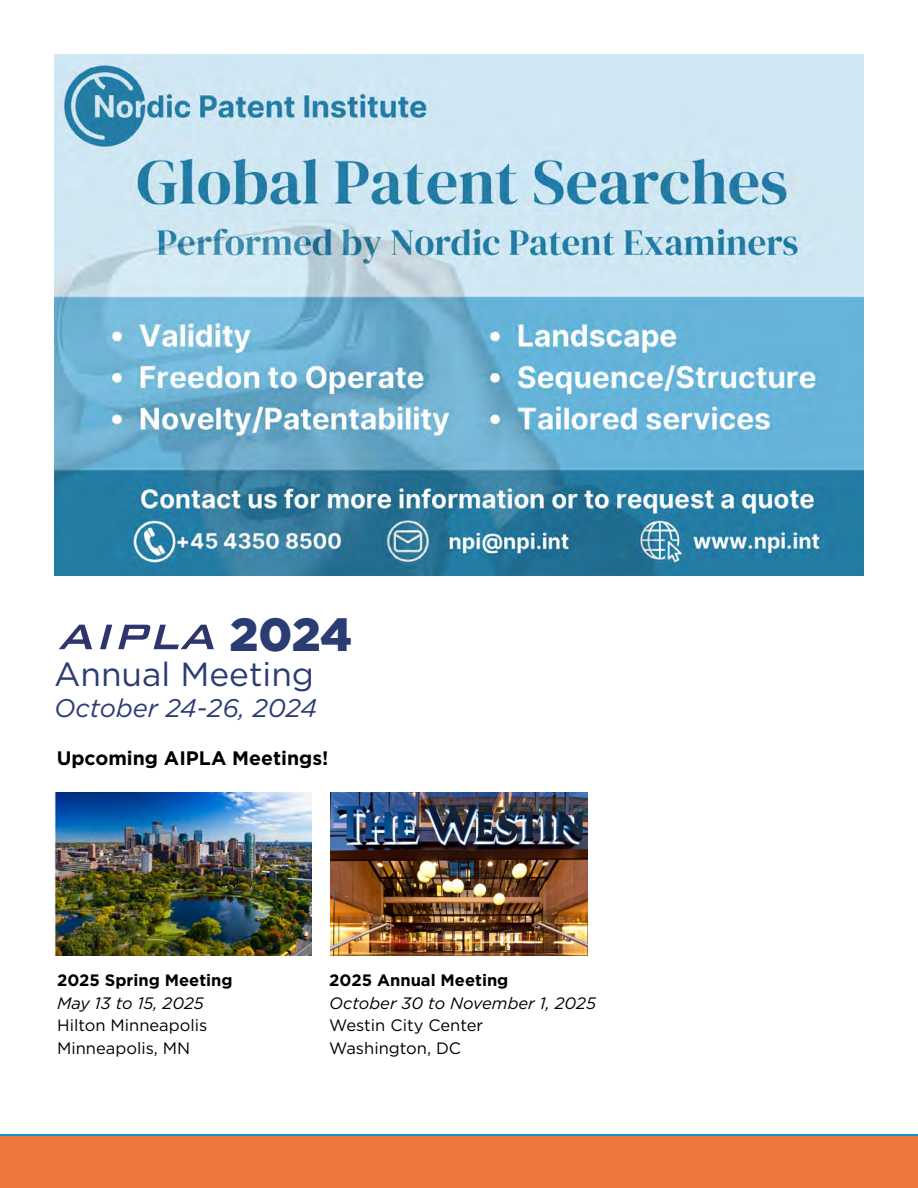
<style>
.page{position:relative;width:918px;height:1188px;background:#fff}
.page>*{position:absolute;margin:0;border:0;box-sizing:border-box;transform-origin:0 0}
.t1{font:900 46.5px "Gotham";color:#2b3c73}
.t2{font:33.45px "Gotham";color:#2b3c73}
.t3{font:italic 25.5px "Gotham";color:#2b3c73}
.t4{font:700 19.5px "Gotham";color:#000}
.t5{font:16.5px/22.5px "Gotham";color:#000}
.t6{font:italic 16.5px "Gotham";color:#000}
.t7{font:700 16.5px "Gotham";color:#000}
</style>
<div class="page">
<div style="left:0;top:1134px;width:918px;height:54px;background:#158fcf"></div>
<div style="left:0;top:1136px;width:918px;height:52px;background:#eb773d"></div>
<svg style="left:59px;top:625px;width:33px;height:24px"></svg>
<svg style="left:100px;top:625px;width:12px;height:24px"></svg>
<svg style="left:118px;top:625px;width:96px;height:24px"></svg>
<img style="left:330px;top:792px;width:258px;height:163px">
<img style="left:54px;top:792px;width:258px;height:163px">
<img style="left:54px;top:54px;width:810px;height:522px">
<h1 class="t1" style="left:230px;top:603px;width:124px">2024</h1>
<h2 class="t2" style="left:54px;top:652px;width:262px">Annual Meeting</h2>
<h3 class="t3" style="left:54px;top:692px;width:264px">October 24-26, 2024</h3>
<p class="t4" style="left:57px;top:745px;width:273px">Upcoming AIPLA Meetings!</p>
<p class="t7" style="left:57px;top:969px;width:177px">2025 Spring Meeting</p>
<p class="t6" style="left:57px;top:992px;width:148px">May 13 to 15, 2025</p>
<p class="t5" style="left:57px;top:1014px;width:152px">Hilton Minneapolis<br>Minneapolis, MN</p>
<p class="t7" style="left:329px;top:969px;width:181px">2025 Annual Meeting</p>
<p class="t6" style="left:329px;top:992px;width:268px">October 30 to November 1, 2025</p>
<p class="t5" style="left:329px;top:1014px;width:155px">Westin City Center<br>Washington, DC</p>
</div>
